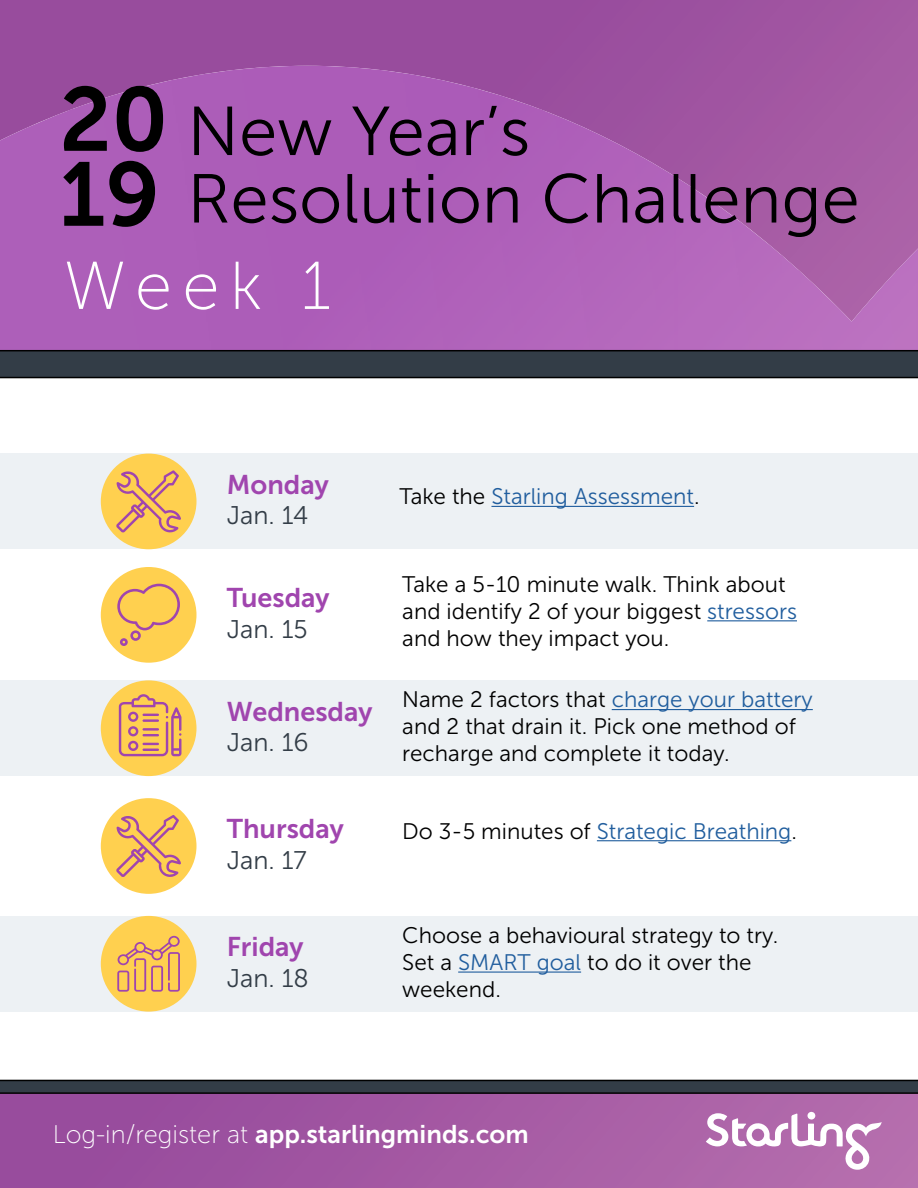
<style>
.page{position:relative;width:918px;height:1188px;background:#fff}
.page>*{position:absolute;margin:0;border:0;box-sizing:border-box;transform-origin:0 0}
.t1{font:90px/75px "Museo Sans 700";color:#000}
.t2{font:69px/67.5px "Museo Sans 300";color:#000}
.t3{font:67.5px "Museo Sans 100";color:#fff}
.t4{font:27px "Museo Sans 700";color:#a045ae}
.t5{font:25.5px "Museo Sans 700";color:#fff}
.t6{font:25.5px "Museo Sans 300";color:#333d47}
.t7{font:22.5px/27px "Museo Sans 300";color:#000}
.t8{font:22.5px "Museo Sans 300";color:#215e9e}
.s1{color:#000}
.s2{color:#215e9e}
.s3{font-family:"Museo Sans 100"}
</style>
<div class="page">
<svg style="left:0;top:0;width:918px;height:270px;background:#9e53a0"></svg>
<img style="left:678px;top:270px;width:240px;height:80px">
<img style="left:0;top:109px;width:678px;height:241px">
<img style="left:675px;top:177px;width:108px;height:96px">
<img style="left:781px;top:255px;width:20px;height:18px">
<img style="left:895px;top:249px;width:23px;height:24px">
<img style="left:67px;top:66px;width:478px;height:45px">
<svg style="left:0;top:350px;width:918px;height:28px;background:#2e3740"></svg>
<div style="left:0;top:916px;width:918px;height:96px;background:#edf1f4"></div>
<div style="left:0;top:680px;width:918px;height:96px;background:#edf1f4"></div>
<div style="left:0;top:454px;width:918px;height:95px;background:#edf1f4"></div>
<hr style="left:491px;top:506px;width:203px;height:1px;background:#215e9e">
<hr style="left:707px;top:620px;width:90px;height:1px;background:#215e9e">
<hr style="left:612px;top:709px;width:201px;height:1px;background:#215e9e">
<hr style="left:597px;top:840px;width:194px;height:1px;background:#215e9e">
<hr style="left:458px;top:972px;width:123px;height:1px;background:#215e9e">
<div style="left:101px;top:454px;width:95px;height:95px;background:#ffd04f;border-radius:50%"></div>
<svg style="left:116px;top:470px;width:65px;height:63px"></svg>
<div style="left:101px;top:798px;width:95px;height:96px;background:#ffd04f;border-radius:50%"></div>
<svg style="left:116px;top:815px;width:65px;height:62px"></svg>
<div style="left:0;top:1094px;width:918px;height:94px;background:linear-gradient(to right,#94479b,#b56ead)"></div>
<div style="left:101px;top:680px;width:95px;height:96px;background:#ffd04f;border-radius:50%"></div>
<svg style="left:119px;top:694px;width:62px;height:62px"></svg>
<div style="left:101px;top:916px;width:95px;height:96px;background:#ffd04f;border-radius:50%"></div>
<svg style="left:117px;top:936px;width:63px;height:56px"></svg>
<div style="left:101px;top:567px;width:95px;height:96px;background:#ffd04f;border-radius:50%"></div>
<svg style="left:117px;top:584px;width:63px;height:62px"></svg>
<svg style="left:0;top:1080px;width:918px;height:14px;background:#2a3139"></svg>
<svg style="left:706px;top:1113px;width:176px;height:57px"></svg>
<h1 class="t1" style="left:59px;top:82px;width:110px">20<br>19</h1>
<h2 class="t2" style="left:187px;top:98px;width:674px">New Year’s<br>Resolution Challenge</h2>
<h3 class="t3" style="left:64px;top:250px;width:269px">Week 1</h3>
<p class="t4" style="left:227px;top:469px;width:104px">Monday</p>
<p class="t6" style="left:227px;top:502px;width:83px">Jan. 14</p>
<p class="t4" style="left:227px;top:583px;width:104px">Tuesday</p>
<p class="t6" style="left:227px;top:615px;width:83px">Jan. 15</p>
<p class="t4" style="left:227px;top:696px;width:147px">Wednesday</p>
<p class="t6" style="left:227px;top:729px;width:83px">Jan. 16</p>
<p class="t4" style="left:227px;top:814px;width:119px">Thursday</p>
<p class="t6" style="left:227px;top:846px;width:82px">Jan. 17</p>
<p class="t4" style="left:227px;top:932px;width:78px">Friday</p>
<p class="t6" style="left:227px;top:964px;width:84px">Jan. 18</p>
<p class="t8" style="left:400px;top:484px;width:302px"><span class="s1">Take the</span> Starling Assessment<span class="s1">.</span></p>
<p class="t7" style="left:402px;top:571px;width:396px">Take a 5-10 minute walk. Think about and identify 2 of your biggest <span class="s2">stressors </span>and how they impact you.</p>
<p class="t7" style="left:402px;top:686px;width:412px">Name 2 factors that <span class="s2">charge your battery </span>and 2 that drain it. Pick one method of recharge and complete it today.</p>
<p class="t8" style="left:402px;top:819px;width:396px"><span class="s1">Do 3-5 minutes of</span> Strategic Breathing<span class="s1">.</span></p>
<p class="t7" style="left:402px;top:922px;width:378px">Choose a behavioural strategy to try.<br>Set a <span class="s2">SMART goal</span> to do it over the weekend.</p>
<p class="t5" style="left:53px;top:1120px;width:477px"><span class="s3">Log-in/register at</span> app.starlingminds.com</p>
</div>
